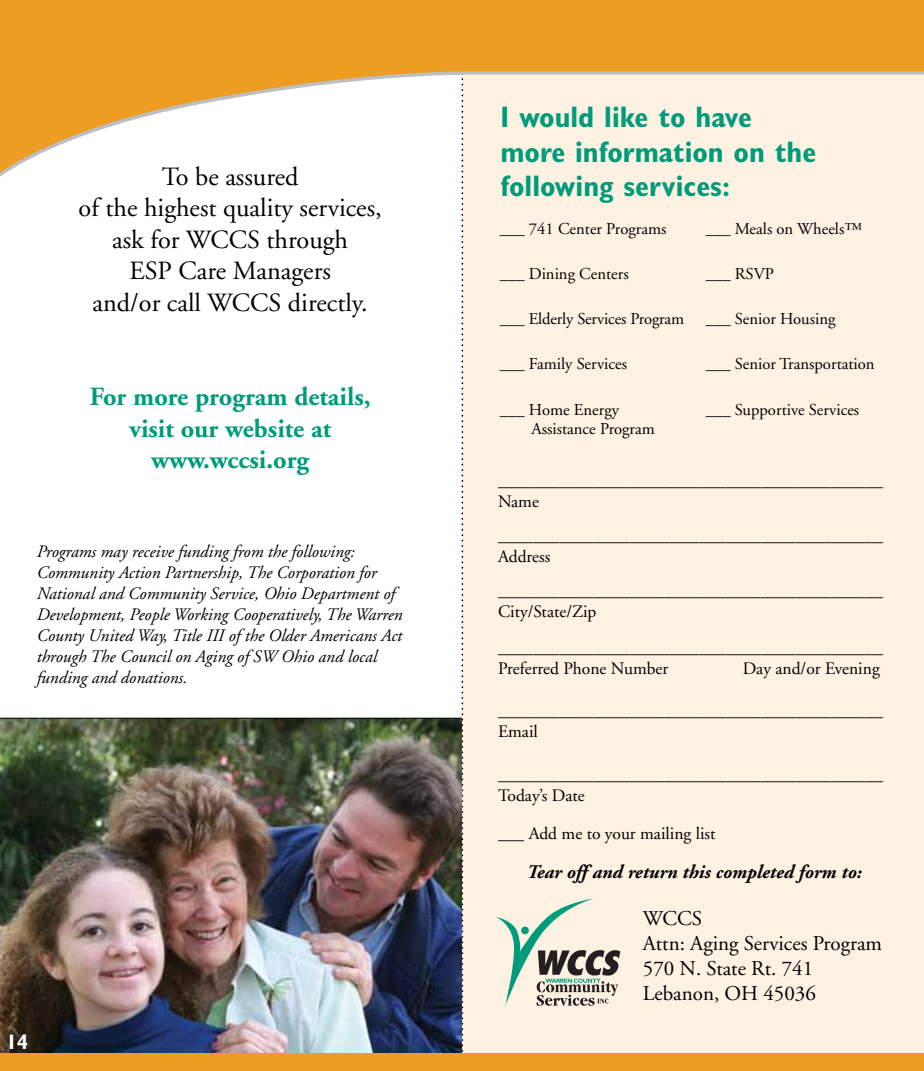
<style>
.page{position:relative;width:924px;height:1071px;background:#fff}
.page>*{position:absolute;margin:0;border:0;box-sizing:border-box;transform-origin:0 0}
.t1{font:700 condensed 29.75px/34.1px "Gill Sans";color:#009b7a}
.t2{font:26.25px/31.5px "Adobe Garamond";color:#000;text-align:center}
.t3{font:700 26.25px/31.5px "Adobe Garamond";color:#009b7a;text-align:center}
.t4{font:21px/25.2px "Adobe Garamond";color:#000}
.t5{font:700 condensed 21px "Gill Sans";color:#fff}
.t6{font:italic 700 19.25px "Adobe Garamond";color:#000}
.t7{font:17.5px/21px "Adobe Garamond";color:#000}
.t8{font:italic 17.5px/21px "Adobe Garamond";color:#000}
.t9{font:16.62px/19.9px "Adobe Garamond";color:#000}
</style>
<div class="page">
<div style="left:462px;top:61px;width:461px;height:999px;background:#fdf1e2"></div>
<svg style="left:461px;top:186px;width:2px;height:868px"></svg>
<img style="left:0;top:719px;width:462px;height:335px">
<hr style="left:0;top:718px;width:462px;height:1px;background:#000">
<img style="left:0;top:0;width:924px;height:181px">
<div style="left:0;top:1054px;width:924px;height:17px;background:#ed9d21"></div>
<svg style="left:496px;top:899px;width:124px;height:108px"></svg>
<h2 class="t2" style="left:79px;top:161px;width:304px">To be assured<br>of the highest quality services, ask for WCCS through<br>ESP Care Managers<br>and/or call WCCS directly.</h2>
<h2 class="t3" style="left:90px;top:382px;width:282px">For more program details, visit our website at www.wccsi.org</h2>
<p class="t8" style="left:37px;top:542px;width:367px">Programs may receive funding from the following:<br>Community Action Partnership, The Corporation for National and Community Service, Ohio Department of Development, People Working Cooperatively, The Warren County United Way, Title III of the Older Americans Act through The Council on Aging of SW Ohio and local funding and donations.</p>
<p class="t5" style="left:6px;top:1029px;width:23px">14</p>
<h1 class="t1" style="left:500px;top:100px;width:317px">I would like to have more information on the following services:</h1>
<p class="t9" style="left:500px;top:219px;width:168px">___ 741 Center Programs</p>
<p class="t9" style="left:500px;top:264px;width:130px">___ Dining Centers</p>
<p class="t9" style="left:500px;top:309px;width:186px">___ Elderly Services Program</p>
<p class="t9" style="left:500px;top:355px;width:129px">___ Family Services</p>
<p class="t9" style="left:531px;top:400px;width:125px;text-indent:-32px">___ Home Energy<br>Assistance Program</p>
<p class="t9" style="left:705px;top:219px;width:158px">___ Meals on Wheels™</p>
<p class="t9" style="left:705px;top:264px;width:70px">___ RSVP</p>
<p class="t9" style="left:705px;top:309px;width:131px">___ Senior Housing</p>
<p class="t9" style="left:705px;top:355px;width:170px">___ Senior Transportation</p>
<p class="t9" style="left:705px;top:400px;width:155px">___ Supportive Services</p>
<p class="t7" style="left:498px;top:471px;width:386px">____________________________________________<br>Name</p>
<p class="t7" style="left:498px;top:525px;width:386px">____________________________________________<br>Address</p>
<p class="t7" style="left:498px;top:580px;width:386px">____________________________________________<br>City/State/Zip</p>
<p class="t7" style="left:498px;top:637px;width:386px">____________________________________________<br>Preferred Phone Number</p>
<p class="t7" style="left:742px;top:658px;width:138px">Day and/or Evening</p>
<p class="t7" style="left:498px;top:700px;width:386px">____________________________________________<br>Email</p>
<p class="t7" style="left:498px;top:764px;width:386px">____________________________________________<br>Today’s Date</p>
<p class="t7" style="left:498px;top:824px;width:219px">___ Add me to your mailing list</p>
<p class="t6" style="left:527px;top:862px;width:336px">Tear off and return this completed form to:</p>
<p class="t4" style="left:643px;top:906px;width:241px">WCCS<br>Attn: Aging Services Program<br>570 N. State Rt. 741<br>Lebanon, OH 45036</p>
</div>
